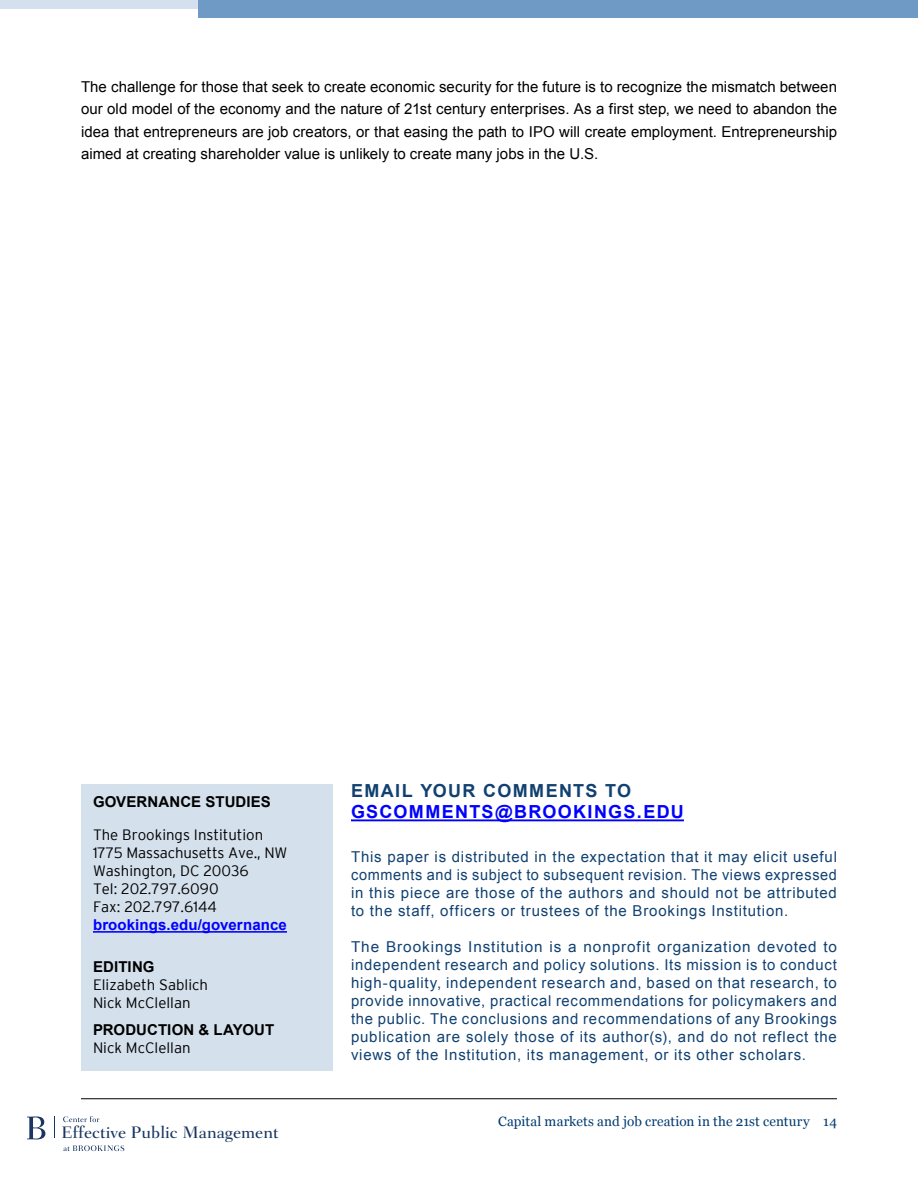
<style>
.page{position:relative;width:918px;height:1188px;background:#fff}
.page>*{position:absolute;margin:0;border:0;box-sizing:border-box;transform-origin:0 0}
.t1{font:700 18px "Arial";letter-spacing:.07em;color:#00f}
.t2{font:700 18px "Arial";letter-spacing:.075em;color:#114171}
.t3{font:500 16.95px "Fairfield LT Std";color:#183661}
.t4{font:15px/18px "Arial";letter-spacing:.055em;color:#114171;text-align:justify}
.t5{font:15px/22.5px "Arial";color:#000;text-align:justify}
.t6{font:300 15px/18px "Interstate";color:#000}
.t7{font:700 15px "Arial";letter-spacing:.005em;color:#000}
.t8{font:700 15px "Arial";letter-spacing:.01em;color:#00f}
.t9{font:13.5px "Georgia";letter-spacing:.01em;color:#003a6f}
</style>
<div class="page">
<hr style="left:81px;top:1098px;width:756px;height:1px;background:#000">
<svg style="left:63px;top:1116px;width:36px;height:6px"></svg>
<svg style="left:63px;top:1145px;width:61px;height:6px"></svg>
<svg style="left:54px;top:1116px;width:1px;height:22px"></svg>
<svg style="left:27px;top:1116px;width:18px;height:23px"></svg>
<div style="left:198px;top:0;width:720px;height:18px;background:#709ac6"></div>
<div style="left:0;top:0;width:198px;height:9px;background:#d4e0ed"></div>
<div style="left:81px;top:784px;width:252px;height:287px;background:#d4e0ec"></div>
<hr style="left:93px;top:931px;width:194px;height:2px;background:#00f">
<hr style="left:351px;top:819px;width:333px;height:2px;background:#00f">
<p class="t5" style="left:81px;top:76px;width:758px">The challenge for those that seek to create economic security for the future is to recognize the mismatch between our old model of the economy and the nature of 21st century enterprises. As a first step, we need to abandon the idea that entrepreneurs are job creators, or that easing the path to IPO will create employment. Entrepreneurship aimed at creating shareholder value is unlikely to create many jobs in the U.S.</p>
<p class="t7" style="left:93px;top:792px;width:179px">GOVERNANCE STUDIES</p>
<p class="t6" style="left:93px;top:826px;width:196px">The Brookings Institution<br>1775 Massachusetts Ave., NW<br>Washington, DC 20036<br>Tel: 202.797.6090<br>Fax: 202.797.6144</p>
<p class="t8" style="left:93px;top:915px;width:195px">brookings.edu/governance</p>
<p class="t7" style="left:93px;top:956px;width:63px">EDITING</p>
<p class="t6" style="left:93px;top:975px;width:117px">Elizabeth Sablich<br>Nick McClellan</p>
<p class="t7" style="left:93px;top:1019px;width:183px">PRODUCTION &amp; LAYOUT</p>
<p class="t6" style="left:93px;top:1038px;width:99px">Nick McClellan</p>
<p class="t3" style="left:61px;top:1123px;width:219px">Effective Public Management</p>
<p class="t2" style="left:351px;top:779px;width:282px">EMAIL YOUR COMMENTS TO</p>
<p class="t1" style="left:351px;top:800px;width:334px">GSCOMMENTS@BROOKINGS.EDU</p>
<p class="t4" style="left:351px;top:848px;width:488px">This paper is distributed in the expectation that it may elicit useful comments and is subject to subsequent revision. The views expressed in this piece are those of the authors and should not be attributed to the staff, officers or trustees of the Brookings Institution.</p>
<p class="t4" style="left:351px;top:938px;width:488px">The Brookings Institution is a nonprofit organization devoted to independent research and policy solutions. Its mission is to conduct high-quality, independent research and, based on that research, to provide innovative, practical recommendations for policymakers and the public. The conclusions and recommendations of any Brookings publication are solely those of its author(s), and do not reflect the views of the Institution, its management, or its other scholars.</p>
<p class="t9" style="left:498px;top:1112px;width:340px">Capital markets and job creation in the 21st century 14</p>
</div>
